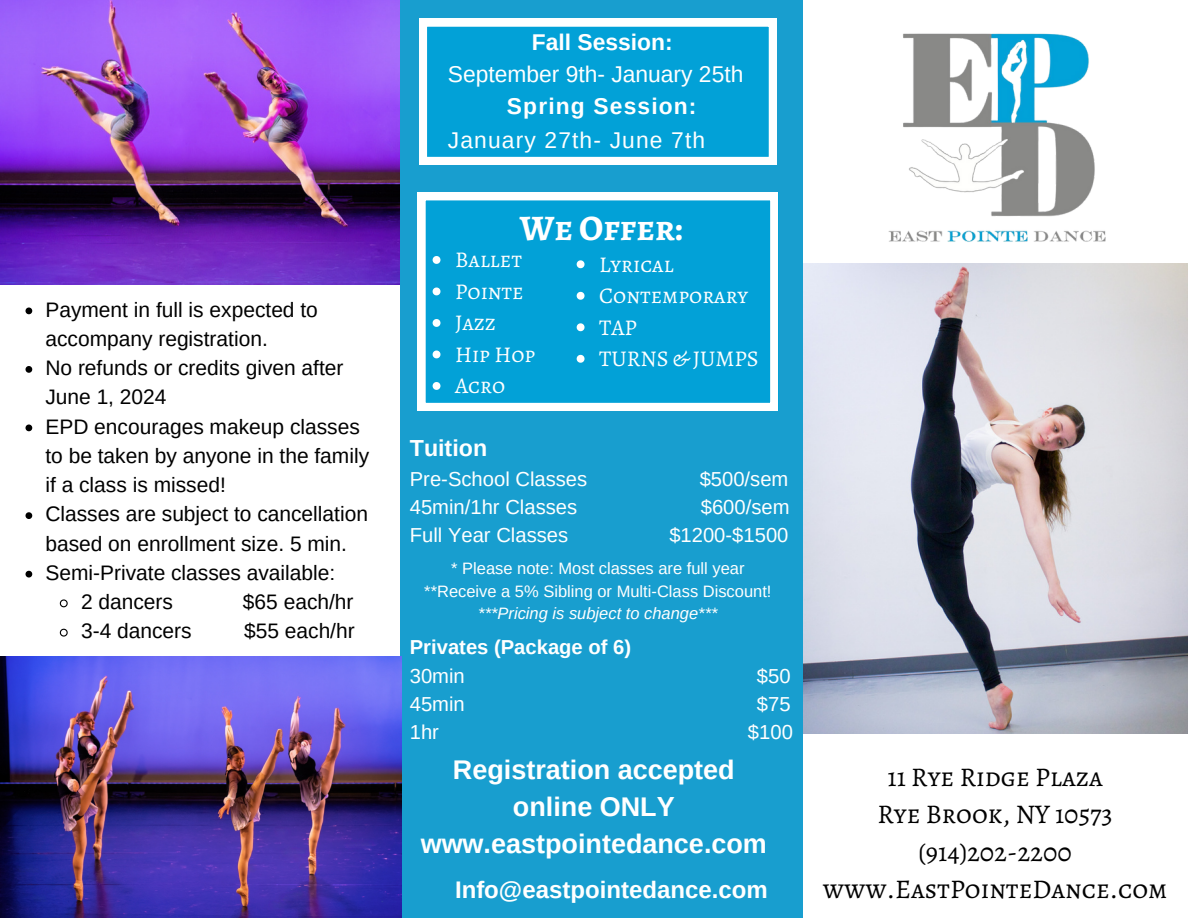
<style>
.page{position:relative;width:1188px;height:918px;background:#fff}
.page>*{position:absolute;margin:0;border:0;box-sizing:border-box;transform-origin:0 0}
.t1{font:700 36px "Alegreya SC";color:#fff}
.t2{font:27px/37.2px "Alegreya SC";color:#000;text-align:center}
.t3{font:700 27px/37.2px "Arimo";color:#fff;text-align:center}
.t4{font:700 24px "Arimo";color:#fff}
.t5{font:700 23.25px "Arimo";color:#fff}
.t6{font:22.8px "Arimo";color:#fff}
.t7{font:22.8px "Arimo";letter-spacing:.05em;color:#fff}
.t8{font:700 22.8px "Arimo";letter-spacing:.05em;color:#fff}
.t9{font:700 22.8px "Arimo";color:#fff}
.t10{font:22.5px "Alegreya SC";color:#fff}
.t11{font:21px/29.2px "Arimo";color:#000}
.t12{font:20.25px "Arimo";color:#fff}
.t13{font:700 20.25px/28.2px "Arimo";color:#fff}
.t14{font:16.5px "Arimo";color:#fff}
.t15{font:italic 16.5px "Arimo";color:#fff}
.s1{font-weight:400}
</style>
<div class="page">
<img style="left:803px;top:264px;width:385px;height:470px">
<img style="left:888px;top:33px;width:218px;height:209px">
<img style="left:0;top:0;width:400px;height:285px">
<div style="left:400px;top:0;width:403px;height:918px;background:#189ecf"></div>
<img style="left:0;top:656px;width:402px;height:262px">
<svg style="left:418px;top:193px;width:360px;height:218px;background:#1eabdb"></svg>
<svg style="left:419px;top:19px;width:358px;height:146px;background:#27afdc"></svg>
<svg style="left:26px;top:308px;width:6px;height:6px"></svg>
<svg style="left:26px;top:366px;width:6px;height:7px"></svg>
<svg style="left:26px;top:425px;width:6px;height:6px"></svg>
<svg style="left:26px;top:512px;width:6px;height:7px"></svg>
<svg style="left:26px;top:571px;width:6px;height:7px"></svg>
<svg style="left:59px;top:599px;width:9px;height:9px"></svg>
<svg style="left:59px;top:628px;width:9px;height:9px"></svg>
<svg style="left:433px;top:256px;width:7px;height:8px"></svg>
<svg style="left:433px;top:288px;width:7px;height:7px"></svg>
<svg style="left:433px;top:319px;width:7px;height:8px"></svg>
<svg style="left:433px;top:351px;width:7px;height:7px"></svg>
<svg style="left:433px;top:382px;width:7px;height:8px"></svg>
<svg style="left:577px;top:260px;width:8px;height:8px"></svg>
<svg style="left:577px;top:292px;width:8px;height:8px"></svg>
<svg style="left:577px;top:323px;width:8px;height:8px"></svg>
<svg style="left:577px;top:355px;width:8px;height:8px"></svg>
<h5 class="t11" style="left:45px;top:295px;width:274px">Payment in full is expected to accompany registration.</h5>
<h5 class="t11" style="left:45px;top:353px;width:300px">No refunds or credits given after<br>June 1, 2024</h5>
<h5 class="t11" style="left:45px;top:412px;width:325px">EPD encourages makeup classes to be taken by anyone in the family if a class is missed!</h5>
<h5 class="t11" style="left:45px;top:499px;width:324px">Classes are subject to cancellation based on enrollment size. 5 min.</h5>
<h5 class="t11" style="left:45px;top:558px;width:291px">Semi-Private classes available:</h5>
<h5 class="t11" style="left:81px;top:587px;width:94px">2 dancers</h5>
<h5 class="t11" style="left:243px;top:587px;width:112px">$65 each/hr</h5>
<h5 class="t11" style="left:81px;top:616px;width:112px">3-4 dancers</h5>
<h5 class="t11" style="left:244px;top:616px;width:112px">$55 each/hr</h5>
<h5 class="t9" style="left:532px;top:29px;width:142px">Fall Session:</h5>
<h5 class="t6" style="left:448px;top:61px;width:297px">September 9th- January 25th</h5>
<h5 class="t8" style="left:507px;top:94px;width:191px">Spring Session:</h5>
<h5 class="t7" style="left:448px;top:127px;width:259px">January 27th- June 7th</h5>
<p class="t1" style="left:520px;top:203px;width:165px">We Offer:</p>
<p class="t10" style="left:455px;top:244px;width:68px">Ballet</p>
<p class="t10" style="left:455px;top:276px;width:70px">Pointe</p>
<h2 class="t10" style="left:455px;top:307px;width:42px">Jazz</h2>
<p class="t10" style="left:455px;top:339px;width:82px">Hip Hop</p>
<h4 class="t10" style="left:455px;top:370px;width:52px">Acro</h4>
<p class="t10" style="left:599px;top:249px;width:76px">Lyrical</p>
<h6 class="t10" style="left:599px;top:280px;width:151px">Contemporary</h6>
<h6 class="t10" style="left:599px;top:312px;width:39px">TAP</h6>
<h6 class="t10" style="left:599px;top:343px;width:161px">TURNS &amp; JUMPS</h6>
<h6 class="t5" style="left:410px;top:435px;width:79px">Tuition</h6>
<h6 class="t12" style="left:410px;top:467px;width:179px">Pre-School Classes</h6>
<h6 class="t12" style="left:700px;top:467px;width:90px">$500/sem</h6>
<h6 class="t12" style="left:410px;top:496px;width:169px">45min/1hr Classes</h6>
<h6 class="t12" style="left:701px;top:496px;width:90px">$600/sem</h6>
<h6 class="t12" style="left:410px;top:524px;width:160px">Full Year Classes</h6>
<h6 class="t12" style="left:669px;top:524px;width:121px">$1200-$1500</h6>
<h6 class="t14" style="left:451px;top:559px;width:295px">* Please note: Most classes are full year</h6>
<h6 class="t14" style="left:424px;top:582px;width:349px">**Receive a 5% Sibling or Multi-Class Discount!</h6>
<h6 class="t15" style="left:478px;top:604px;width:241px">***Pricing is subject to change***</h6>
<h3 class="t13" style="left:410px;top:633px;width:223px">Privates (Package of 6)<br><span class="s1">30min</span></h3>
<h3 class="t12" style="left:757px;top:664px;width:35px">$50</h3>
<h3 class="t12" style="left:410px;top:692px;width:57px">45min</h3>
<h3 class="t12" style="left:757px;top:692px;width:35px">$75</h3>
<h3 class="t12" style="left:410px;top:721px;width:31px">1hr</h3>
<h3 class="t12" style="left:748px;top:721px;width:46px">$100</h3>
<h6 class="t3" style="left:421px;top:751px;width:348px">Registration accepted online ONLY www.eastpointedance.com</h6>
<p class="t4" style="left:455px;top:876px;width:314px">Info@eastpointedance.com</p>
<h5 class="t2" style="left:877px;top:758px;width:237px">11 Rye Ridge Plaza<br>Rye Brook, NY 10573</h5>
<h6 class="t2" style="left:823px;top:834px;width:346px">(914)202-2200 www.EastPointeDance.com</h6>
</div>
